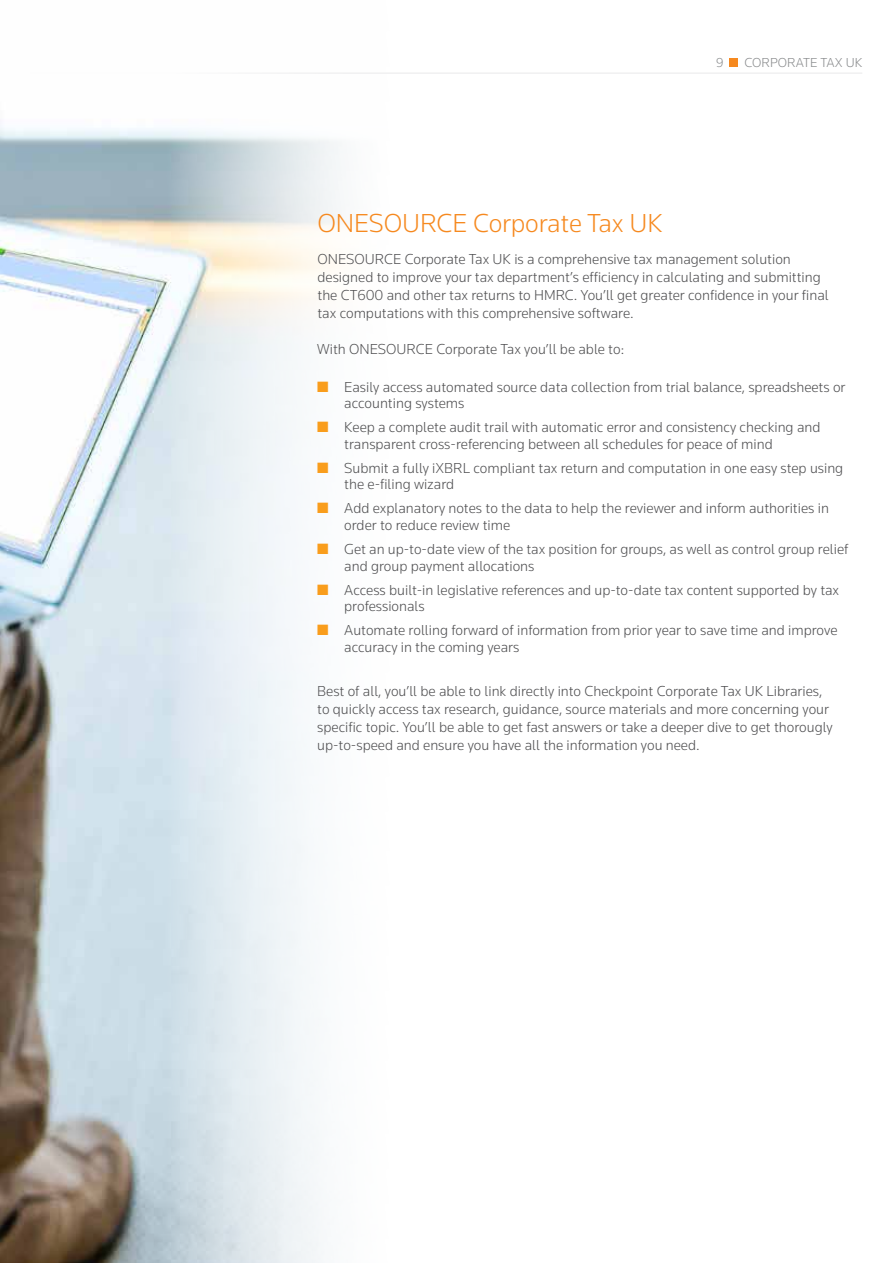
<style>
.page{position:relative;width:893px;height:1263px;background:#fff}
.page>*{position:absolute;margin:0;border:0;box-sizing:border-box;transform-origin:0 0}
.t1{font:300 27px "Knowledge";letter-spacing:-.005em;color:#f6891f}
.t2{font:300 15px/16.5px "Knowledge";color:#4d4d4f}
.t3{font:300 13.5px "Knowledge";color:#86888a}
.s1{color:#f99d1c}
</style>
<div class="page">
<hr style="left:31px;top:73px;width:831px;height:1px;background:#e9e9ea">
<div style="left:729px;top:58px;width:9px;height:9px;background:#f6891f"></div>
<img style="left:0;top:73px;width:341px;height:1190px">
<p class="t3" style="left:716px;top:54px;width:9px">9</p>
<p class="t3" style="left:744px;top:54px;width:119px">CORPORATE TAX UK</p>
<h1 class="t1" style="left:317px;top:206px;width:347px">ONESOURCE Corporate Tax UK</h1>
<p class="t2" style="left:317px;top:249px;width:513px;line-height:18px">ONESOURCE Corporate Tax UK is a comprehensive tax management solution designed to improve your tax department’s efficiency in calculating and submitting the CT600 and other tax returns to HMRC. You’ll get greater confidence in your final tax computations with this comprehensive software.</p>
<p class="t2" style="left:317px;top:341px;width:308px">With ONESOURCE Corporate Tax you’ll be able to:</p>
<p class="t2" style="left:344px;top:378px;width:503px;text-indent:-27px"><span class="s1">■</span> Easily access automated source data collection from trial balance, spreadsheets or accounting systems</p>
<p class="t2" style="left:344px;top:419px;width:478px;text-indent:-27px"><span class="s1">■</span> Keep a complete audit trail with automatic error and consistency checking and transparent cross-referencing between all schedules for peace of mind</p>
<p class="t2" style="left:344px;top:459px;width:501px;text-indent:-27px"><span class="s1">■</span> Submit a fully iXBRL compliant tax return and computation in one easy step using the e-filing wizard</p>
<p class="t2" style="left:344px;top:500px;width:486px;text-indent:-27px"><span class="s1">■</span> Add explanatory notes to the data to help the reviewer and inform authorities in order to reduce review time</p>
<p class="t2" style="left:344px;top:540px;width:506px;text-indent:-27px"><span class="s1">■</span> Get an up-to-date view of the tax position for groups, as well as control group relief and group payment allocations</p>
<p class="t2" style="left:344px;top:581px;width:496px;text-indent:-27px"><span class="s1">■</span> Access built-in legislative references and up-to-date tax content supported by tax professionals</p>
<p class="t2" style="left:344px;top:622px;width:495px;text-indent:-27px"><span class="s1">■</span> Automate rolling forward of information from prior year to save time and improve accuracy in the coming years</p>
<p class="t2" style="left:317px;top:681px;width:517px;line-height:18px">Best of all, you’ll be able to link directly into Checkpoint Corporate Tax UK Libraries, to quickly access tax research, guidance, source materials and more concerning your specific topic. You’ll be able to get fast answers or take a deeper dive to get thorougly up-to-speed and ensure you have all the information you need.</p>
</div>
